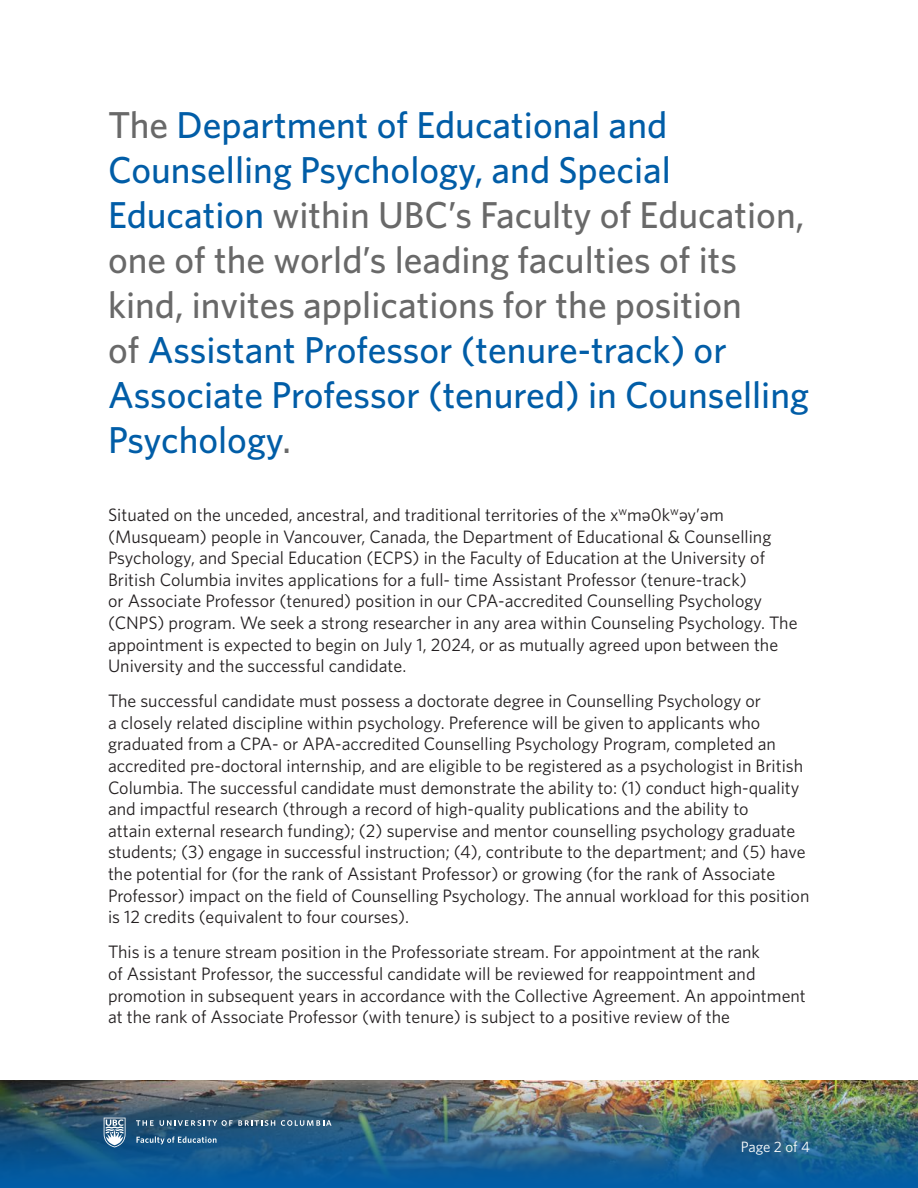
<style>
.page{position:relative;width:918px;height:1188px;background:#fff}
.page>*{position:absolute;margin:0;border:0;box-sizing:border-box;transform-origin:0 0}
.Header_one_in_Grey{font:500 37.5px/45px "Whitney";color:#015da7}
.t1{font:18px/21.6px "Whitney";color:#231f20}
.t2{font:15px "Whitney";letter-spacing:-.005em;color:#fff}
.s1{color:#696969}
</style>
<div class="page">
<img style="left:0;top:1080px;width:918px;height:108px">
<svg style="left:104px;top:1118px;width:22px;height:29px"></svg>
<svg style="left:136px;top:1120px;width:18px;height:6px"></svg>
<svg style="left:160px;top:1120px;width:115px;height:6px"></svg>
<svg style="left:281px;top:1120px;width:51px;height:6px"></svg>
<svg style="left:136px;top:1136px;width:80px;height:8px"></svg>
<p class="Header_one_in_Grey" style="left:108px;top:102px;width:703px"><span class="s1">The</span> Department of Educational and Counselling Psychology, and Special Education <span class="s1">within UBC’s Faculty of Education, one of the world’s leading faculties of its kind, invites applications for the position<br>of</span> Assistant Professor (tenure-track) or Associate Professor (tenured) in Counselling Psychology<span class="s1">.</span></p>
<p class="t1" style="left:108px;top:503px;width:691px">Situated on the unceded, ancestral, and traditional territories of the x<sup>w</sup>mə0k<sup>w</sup>əy’əm (Musqueam) people in Vancouver, Canada, the Department of Educational &amp; Counselling Psychology, and Special Education (ECPS) in the Faculty of Education at the University of British Columbia invites applications for a full- time Assistant Professor (tenure-track)<br>or Associate Professor (tenured) position in our CPA-accredited Counselling Psychology (CNPS) program. We seek a strong researcher in any area within Counseling Psychology. The appointment is expected to begin on July 1, 2024, or as mutually agreed upon between the University and the successful candidate.</p>
<p class="t1" style="left:108px;top:690px;width:703px">The successful candidate must possess a doctorate degree in Counselling Psychology or<br>a closely related discipline within psychology. Preference will be given to applicants who graduated from a CPA- or APA-accredited Counselling Psychology Program, completed an accredited pre-doctoral internship, and are eligible to be registered as a psychologist in British Columbia. The successful candidate must demonstrate the ability to: (1) conduct high-quality and impactful research (through a record of high-quality publications and the ability to<br>attain external research funding); (2) supervise and mentor counselling psychology graduate students; (3) engage in successful instruction; (4), contribute to the department; and (5) have the potential for (for the rank of Assistant Professor) or growing (for the rank of Associate Professor) impact on the field of Counselling Psychology. The annual workload for this position is 12 credits (equivalent to four courses).</p>
<p class="t1" style="left:108px;top:941px;width:699px">This is a tenure stream position in the Professoriate stream. For appointment at the rank<br>of Assistant Professor, the successful candidate will be reviewed for reappointment and promotion in subsequent years in accordance with the Collective Agreement. An appointment at the rank of Associate Professor (with tenure) is subject to a positive review of the</p>
<p class="t2" style="left:741px;top:1137px;width:71px">Page 2 of 4</p>
</div>
